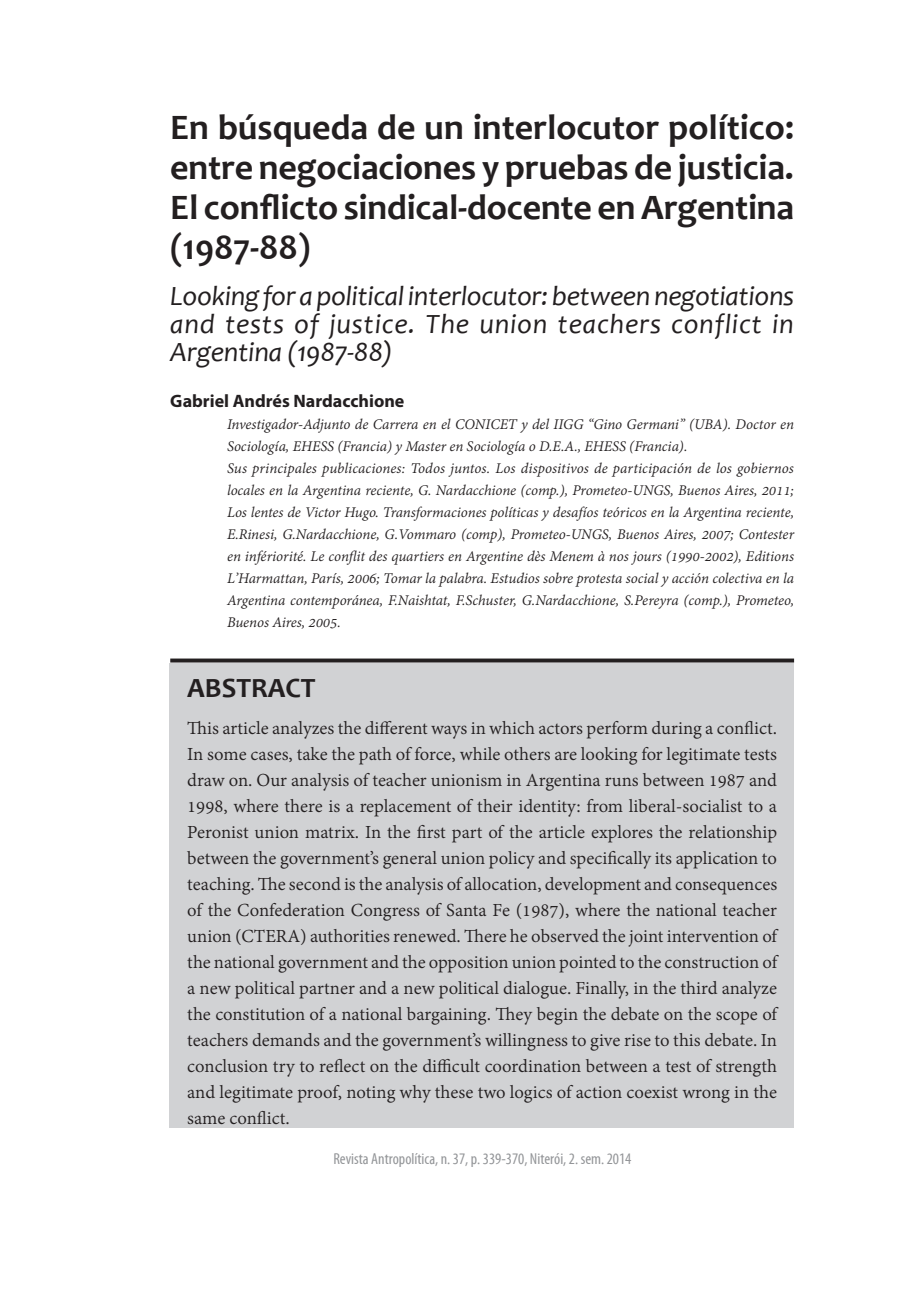
<style>
.page{position:relative;width:908px;height:1304px;background:#fff}
.page>*{position:absolute;margin:0;border:0;box-sizing:border-box;transform-origin:0 0}
.t1{font:700 36px/40px "Candara";letter-spacing:-.005em;color:#231f20;text-align:justify}
.t2{font:italic 28px/28px "Candara";letter-spacing:.025em;color:#231f20;text-align:justify}
.t3{font:700 28px "Candara";color:#231f20}
.t4{font:20px/26px "Adobe Devanagari";color:#231f20;text-align:justify}
.t5{font:700 18px "Myriad Pro";color:#231f20}
.t6{font:italic 16px/22px "Adobe Devanagari";letter-spacing:-.005em;color:#231f20}
.t7{font:condensed 16px "Myriad Pro";color:#939598}
</style>
<div class="page">
<div style="left:170px;top:663px;width:623px;height:465px;background:#d1d2d4"></div>
<svg style="left:170px;top:658px;width:623px;height:4px;background:#403d3e"></svg>
<h1 class="t1" style="left:170px;top:107px;width:625px">En búsqueda de un interlocutor político: entre negociaciones y pruebas de justicia.<br>El conflicto sindical-docente en Argentina (1987-88)</h1>
<h2 class="t2" style="left:170px;top:281px;width:625px">Looking for a political interlocutor: between negotiations and tests of justice. The union teachers conflict in Argentina (1987-88)</h2>
<p class="t5" style="left:170px;top:389px;width:235px">Gabriel Andrés Nardacchione</p>
<p class="t6" style="left:227px;top:415px;width:568px">Investigador-Adjunto de Carrera en el CONICET y del IIGG “Gino Germani” (UBA). Doctor en Sociología, EHESS (Francia) y Master en Sociología o D.E.A., EHESS (Francia).<br>Sus principales publicaciones: Todos juntos. Los dispositivos de participación de los gobiernos locales en la Argentina reciente, G. Nardacchione (comp.), Prometeo-UNGS, Buenos Aires, 2011; Los lentes de Victor Hugo. Transformaciones políticas y desafíos teóricos en la Argentina reciente, E.Rinesi, G.Nardacchione, G.Vommaro (comp), Prometeo-UNGS, Buenos Aires, 2007; Contester en infériorité. Le conflit des quartiers en Argentine dès Menem à nos jours (1990-2002), Editions L’Harmattan, París, 2006; Tomar la palabra. Estudios sobre protesta social y acción colectiva en la Argentina contemporánea, F.Naishtat, F.Schuster, G.Nardacchione, S.Pereyra (comp.), Prometeo, Buenos Aires, 2005.</p>
<h2 class="t3" style="left:187px;top:670px;width:130px">ABSTRACT</h2>
<p class="t4" style="left:187px;top:717px;width:591px">This article analyzes the different ways in which actors perform during a conflict.<br>In some cases, take the path of force, while others are looking for legitimate tests draw on. Our analysis of teacher unionism in Argentina runs between 1987 and 1998, where there is a replacement of their identity: from liberal-socialist to a Peronist union matrix. In the first part of the article explores the relationship between the government’s general union policy and specifically its application to teaching. The second is the analysis of allocation, development and consequences of the Confederation Congress of Santa Fe (1987), where the national teacher union (CTERA) authorities renewed. There he observed the joint intervention of the national government and the opposition union pointed to the construction of a new political partner and a new political dialogue. Finally, in the third analyze the constitution of a national bargaining. They begin the debate on the scope of teachers demands and the government’s willingness to give rise to this debate. In conclusion try to reflect on the difficult coordination between a test of strength and legitimate proof, noting why these two logics of action coexist wrong in the same conflict.</p>
<p class="t7" style="left:333px;top:1150px;width:299px">Revista Antropolítica, n. 37, p. 339-370, Niterói, 2. sem. 2014</p>
</div>
